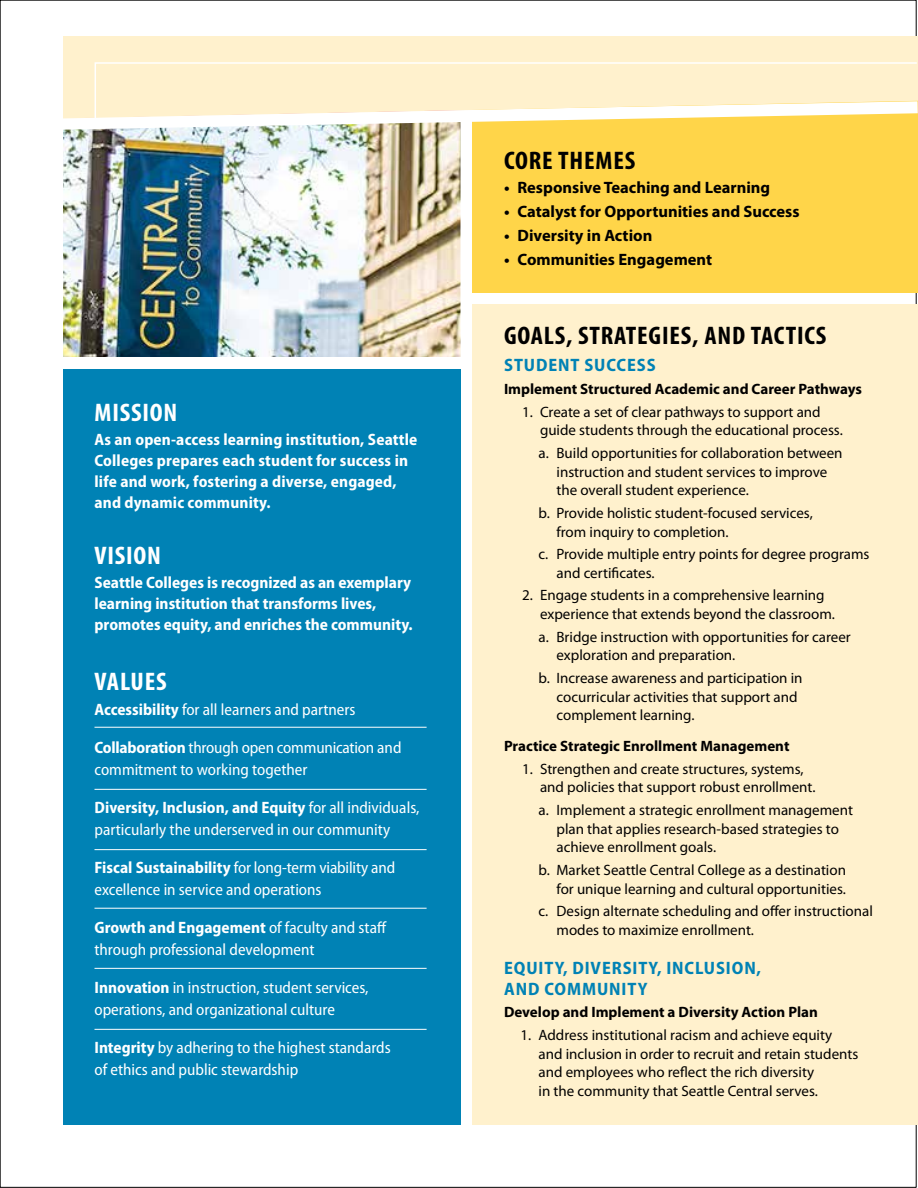
<style>
.page{position:relative;width:918px;height:1188px;background:#fff}
.page>*{position:absolute;margin:0;border:0;box-sizing:border-box;transform-origin:0 0}
.t1{font:700 condensed 25.5px "Myriad Pro";letter-spacing:.03em;color:#000;scale:1.05 1}
.t2{font:700 condensed 25.5px "Myriad Pro";letter-spacing:.03em;color:#fff;scale:1.05 1}
.t3{font:700 semi-condensed 18px/21px "Myriad Pro";letter-spacing:.05em;color:#0082b5}
.t4{font:semi-condensed 16.5px/22.5px "Myriad Pro";color:#fff}
.t5{font:700 semi-condensed 16.5px/21px "Myriad Pro";color:#fff}
.t6{font:700 16.5px "Myriad Pro";color:#000}
.t7{font:15px/18.8px "Myriad Pro";color:#000}
.t8{font:700 15px "Myriad Pro";color:#000}
.s1{font-weight:700}
</style>
<div class="page">
<div style="left:472px;top:304px;width:446px;height:821px;background:#fff1cd"></div>
<div style="left:472px;top:81px;width:446px;height:211px;background:#ffd549"></div>
<div style="left:63px;top:369px;width:397px;height:756px;background:#0082b5"></div>
<hr style="left:94px;top:727px;width:333px;height:1px;background:#fff">
<hr style="left:94px;top:789px;width:333px;height:1px;background:#fff">
<hr style="left:94px;top:849px;width:333px;height:1px;background:#fff">
<hr style="left:94px;top:908px;width:333px;height:1px;background:#fff">
<hr style="left:94px;top:968px;width:333px;height:1px;background:#fff">
<hr style="left:94px;top:1029px;width:333px;height:1px;background:#fff">
<img style="left:63px;top:136px;width:397px;height:221px">
<img style="left:63px;top:118px;width:450px;height:18px">
<div style="left:63px;top:36px;width:855px;height:82px;background:#fff1cd"></div>
<svg style="left:94px;top:62px;width:824px;height:59px;background:#fef2d1"></svg>
<h1 class="t2" style="left:94px;top:397px;width:80px">MISSION</h1>
<p class="t5" style="left:94px;top:429px;width:324px">As an open-access learning institution, Seattle Colleges prepares each student for success in life and work, fostering a diverse, engaged, and dynamic community.</p>
<h1 class="t2" style="left:94px;top:539px;width:65px">VISION</h1>
<p class="t5" style="left:94px;top:571px;width:320px">Seattle Colleges is recognized as an exemplary learning institution that transforms lives, promotes equity, and enriches the community.</p>
<h1 class="t2" style="left:94px;top:665px;width:70px">VALUES</h1>
<p class="t4" style="left:94px;top:698px;width:263px"><span class="s1">Accessibility</span> for all learners and partners</p>
<p class="t4" style="left:94px;top:736px;width:309px"><span class="s1">Collaboration</span> through open communication and commitment to working together</p>
<p class="t4" style="left:94px;top:796px;width:327px"><span class="s1">Diversity, Inclusion, and Equity</span> for all individuals, particularly the underserved in our community</p>
<p class="t4" style="left:94px;top:856px;width:302px"><span class="s1">Fiscal Sustainability</span> for long-term viability and excellence in service and operations</p>
<p class="t4" style="left:94px;top:916px;width:294px"><span class="s1">Growth and Engagement</span> of faculty and staff through professional development</p>
<p class="t4" style="left:94px;top:976px;width:276px"><span class="s1">Innovation</span> in instruction, student services, operations, and organizational culture</p>
<p class="t4" style="left:94px;top:1036px;width:298px"><span class="s1">Integrity</span> by adhering to the highest standards of ethics and public stewardship</p>
<h1 class="t1" style="left:504px;top:144px;width:127px">CORE THEMES</h1>
<p class="t6" style="left:504px;top:176px;width:268px">• Responsive Teaching and Learning</p>
<p class="t6" style="left:504px;top:200px;width:297px">• Catalyst for Opportunities and Success</p>
<p class="t6" style="left:504px;top:224px;width:150px">• Diversity in Action</p>
<p class="t6" style="left:504px;top:248px;width:210px">• Communities Engagement</p>
<h1 class="t1" style="left:504px;top:319px;width:309px">GOALS, STRATEGIES, AND TACTICS</h1>
<p class="t3" style="left:504px;top:354px;width:153px">STUDENT SUCCESS</p>
<p class="t8" style="left:504px;top:379px;width:359px">Implement Structured Academic and Career Pathways</p>
<p class="t7" style="left:540px;top:402px;width:304px;text-indent:-18px">1. Create a set of clear pathways to support and guide students through the educational process.</p>
<p class="t7" style="left:556px;top:443px;width:288px;text-indent:-18px">a. Build opportunities for collaboration between instruction and student services to improve the overall student experience.</p>
<p class="t7" style="left:556px;top:503px;width:258px;text-indent:-18px">b. Provide holistic student-focused services, from inquiry to completion.</p>
<p class="t7" style="left:556px;top:544px;width:315px;text-indent:-18px">c. Provide multiple entry points for degree programs and certificates.</p>
<p class="t7" style="left:540px;top:586px;width:296px;text-indent:-18px">2. Engage students in a comprehensive learning experience that extends beyond the classroom.</p>
<p class="t7" style="left:556px;top:627px;width:296px;text-indent:-18px">a. Bridge instruction with opportunities for career exploration and preparation.</p>
<p class="t7" style="left:556px;top:668px;width:248px;text-indent:-18px">b. Increase awareness and participation in cocurricular activities that support and complement learning.</p>
<p class="t8" style="left:504px;top:736px;width:287px">Practice Strategic Enrollment Management</p>
<p class="t7" style="left:540px;top:759px;width:277px;text-indent:-18px">1. Strengthen and create structures, systems, and policies that support robust enrollment.</p>
<p class="t7" style="left:556px;top:800px;width:298px;text-indent:-18px">a. Implement a strategic enrollment management plan that applies research-based strategies to achieve enrollment goals.</p>
<p class="t7" style="left:538px;top:860px;width:309px;text-align:right">b. Market Seattle Central College as a destination for unique learning and cultural opportunities.</p>
<p class="t7" style="left:556px;top:901px;width:318px;text-indent:-18px">c. Design alternate scheduling and offer instructional modes to maximize enrollment.</p>
<p class="t3" style="left:504px;top:957px;width:258px">EQUITY, DIVERSITY, INCLUSION,<br>AND COMMUNITY</p>
<p class="t8" style="left:504px;top:1003px;width:315px">Develop and Implement a Diversity Action Plan</p>
<p class="t7" style="left:538px;top:1025px;width:321px;text-indent:-18px">1. Address institutional racism and achieve equity and inclusion in order to recruit and retain students and employees who reflect the rich diversity<br>in the community that Seattle Central serves.</p>
</div>
